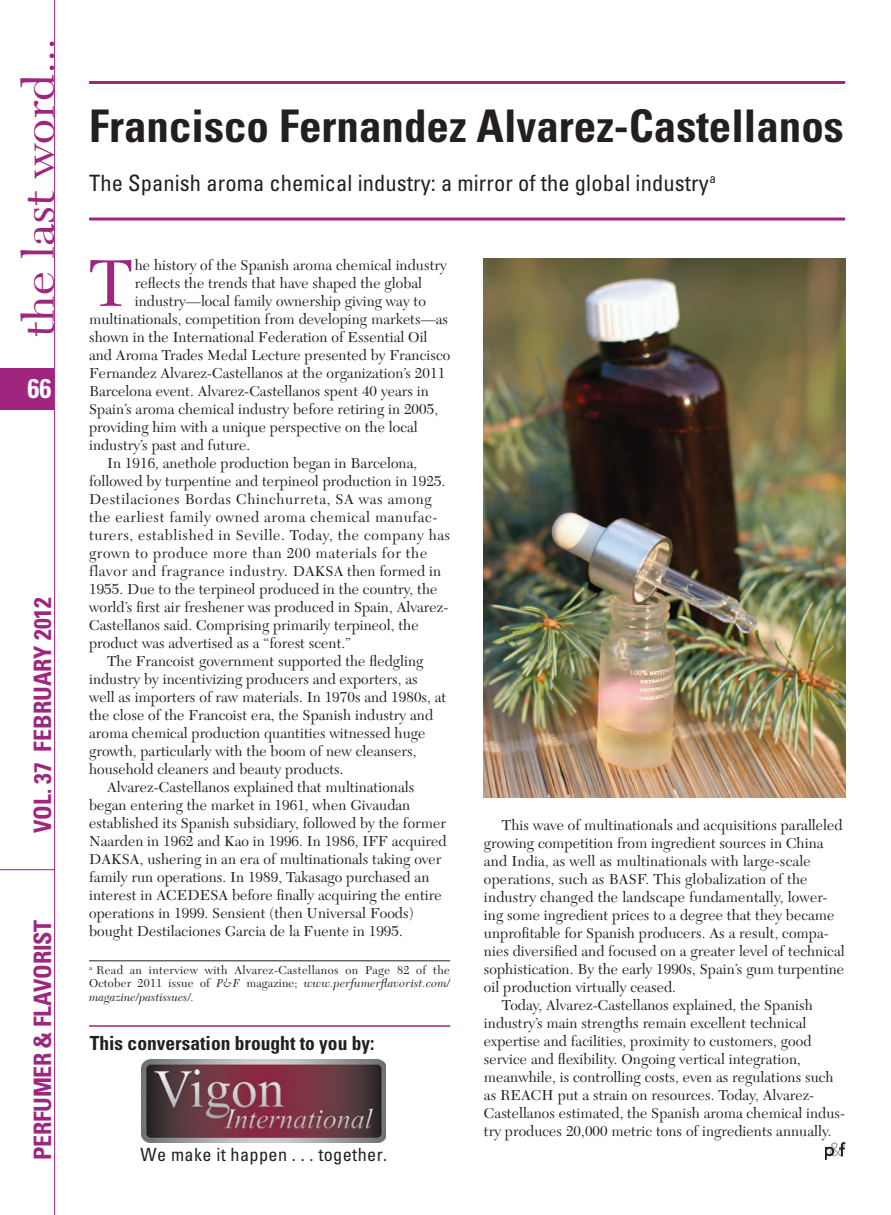
<style>
.page{position:relative;width:891px;height:1215px;background:#fff}
.page>*{position:absolute;margin:0;border:0;box-sizing:border-box;transform-origin:0 0}
.t1{font:68.7px "New Caledonia";color:#9f257e}
.t2{font:700 condensed 45px "Univers LT Std";color:#231f20}
.t3{font:45px "New Caledonia";color:#9f257e;scale:1.1 1}
.t4{font:700 condensed 27px "Univers LT Std";color:#fff}
.t5{font:700 condensed 24px "Univers LT Std";letter-spacing:-.01em;color:#9f257e}
.t6{font:condensed 22.5px "Univers LT Std";letter-spacing:.005em;color:#231f20}
.t7{font:700 condensed 19.5px "Univers LT Std";color:#231f20}
.t8{font:condensed 18.3px "Univers LT Std";letter-spacing:.02em;color:#231f20}
.t9{font:15px "New Caledonia";letter-spacing:.005em;color:#231f20}
.t10{font:15px "New Caledonia";letter-spacing:.04em;color:#231f20}
.t11{font:12px/13.5px "New Caledonia";letter-spacing:.035em;color:#231f20;text-align:justify}
.s1{font-style:italic}
</style>
<div class="page">
<hr style="left:0;top:869px;width:55px;height:1px;background:#9f257e">
<div style="left:0;top:368px;width:54px;height:41px;background:#9f257e"></div>
<hr style="left:54px;top:0;width:1px;height:1215px;background:#9f257e">
<img style="left:141px;top:1060px;width:245px;height:83px">
<hr style="left:89px;top:1025px;width:361px;height:2px;background:#9f257e">
<hr style="left:89px;top:81px;width:756px;height:3px;background:#9f257e">
<hr style="left:89px;top:218px;width:756px;height:3px;background:#9f257e">
<svg style="left:825px;top:1142px;width:20px;height:18px"></svg>
<hr style="left:89px;top:960px;width:361px;height:1px;background:#231f20">
<img style="left:484px;top:259px;width:361px;height:538px">
<h2 class="t3" style="left:13px;top:337px;width:274px;rotate:-90deg">the last word...</h2>
<h3 class="t4" style="left:27px;top:371px;width:25px">66</h3>
<h3 class="t5" style="left:28px;top:833px;width:237px;rotate:-90deg">VOL. 37 February 2012</h3>
<h3 class="t5" style="left:28px;top:1160px;width:242px;rotate:-90deg">PERFUMER &amp; FLAVORIST</h3>
<h2 class="t2" style="left:89px;top:98px;width:756px">Francisco Fernandez Alvarez-Castellanos</h2>
<h3 class="t6" style="left:89px;top:168px;width:628px">The Spanish aroma chemical industry: a mirror of the global industry<sup>a</sup></h3>
<h1 class="t1" style="left:89px;top:243px;width:45px">T</h1>
<p class="t9" style="left:135px;top:256px;width:313px">he history of the Spanish aroma chemical industry</p>
<p class="t9" style="left:135px;top:274px;width:289px">reflects the trends that have shaped the global</p>
<p class="t9" style="left:135px;top:292px;width:293px">industry—local family ownership giving way to</p>
<p class="t9" style="left:89px;top:310px;width:360px">multinationals, competition from developing markets—as</p>
<p class="t9" style="left:89px;top:328px;width:340px">shown in the International Federation of Essential Oil</p>
<p class="t9" style="left:89px;top:346px;width:363px">and Aroma Trades Medal Lecture presented by Francisco</p>
<p class="t9" style="left:89px;top:364px;width:358px">Fernandez Alvarez-Castellanos at the organization’s 2011</p>
<p class="t9" style="left:89px;top:382px;width:341px">Barcelona event. Alvarez-Castellanos spent 40 years in</p>
<p class="t9" style="left:89px;top:400px;width:350px">Spain’s aroma chemical industry before retiring in 2005,</p>
<p class="t9" style="left:89px;top:418px;width:330px">providing him with a unique perspective on the local</p>
<p class="t9" style="left:89px;top:436px;width:163px">industry’s past and future.</p>
<p class="t9" style="left:107px;top:454px;width:312px">In 1916, anethole production began in Barcelona,</p>
<p class="t9" style="left:89px;top:472px;width:358px">followed by turpentine and terpineol production in 1925.</p>
<p class="t10" style="left:89px;top:490px;width:344px">Destilaciones Bordas Chinchurreta, SA was among</p>
<p class="t10" style="left:89px;top:508px;width:350px">the earliest family owned aroma chemical manufac-</p>
<p class="t10" style="left:89px;top:526px;width:363px">turers, established in Seville. Today, the company has</p>
<p class="t10" style="left:89px;top:544px;width:340px">grown to produce more than 200 materials for the</p>
<p class="t10" style="left:89px;top:562px;width:353px">flavor and fragrance industry. DAKSA then formed in</p>
<p class="t9" style="left:89px;top:580px;width:350px">1955. Due to the terpineol produced in the country, the</p>
<p class="t9" style="left:89px;top:598px;width:361px">world’s first air freshener was produced in Spain, Alvarez-</p>
<p class="t9" style="left:89px;top:616px;width:331px">Castellanos said. Comprising primarily terpineol, the</p>
<p class="t9" style="left:89px;top:634px;width:264px">product was advertised as a “forest scent.”</p>
<p class="t9" style="left:107px;top:652px;width:318px">The Francoist government supported the fledgling</p>
<p class="t9" style="left:89px;top:670px;width:330px">industry by incentivizing producers and exporters, as</p>
<p class="t9" style="left:89px;top:688px;width:359px">well as importers of raw materials. In 1970s and 1980s, at</p>
<p class="t9" style="left:89px;top:706px;width:345px">the close of the Francoist era, the Spanish industry and</p>
<p class="t9" style="left:89px;top:724px;width:338px">aroma chemical production quantities witnessed huge</p>
<p class="t9" style="left:89px;top:742px;width:329px">growth, particularly with the boom of new cleansers,</p>
<p class="t9" style="left:89px;top:760px;width:256px">household cleaners and beauty products.</p>
<p class="t9" style="left:107px;top:778px;width:309px">Alvarez-Castellanos explained that multinationals</p>
<p class="t9" style="left:89px;top:796px;width:323px">began entering the market in 1961, when Givaudan</p>
<p class="t9" style="left:89px;top:814px;width:358px">established its Spanish subsidiary, followed by the former</p>
<p class="t9" style="left:89px;top:832px;width:359px">Naarden in 1962 and Kao in 1996. In 1986, IFF acquired</p>
<p class="t9" style="left:89px;top:850px;width:354px">DAKSA, ushering in an era of multinationals taking over</p>
<p class="t9" style="left:89px;top:868px;width:342px">family run operations. In 1989, Takasago purchased an</p>
<p class="t9" style="left:89px;top:886px;width:354px">interest in ACEDESA before finally acquiring the entire</p>
<p class="t9" style="left:89px;top:904px;width:326px">operations in 1999. Sensient (then Universal Foods)</p>
<p class="t9" style="left:89px;top:922px;width:315px">bought Destilaciones Garcia de la Fuente in 1995.</p>
<p class="t11" style="left:89px;top:964px;width:363px"><sup>a</sup> Read an interview with Alvarez-Castellanos on Page 82 of the October 2011 issue of <span class="s1">P&amp;F</span> magazine; <span class="s1">www.perfumerflavorist.com/ magazine/pastissues/.</span></p>
<h3 class="t7" style="left:90px;top:1031px;width:286px">This conversation brought to you by:</h3>
<p class="t8" style="left:141px;top:1143px;width:248px">We make it happen . . . together.</p>
<p class="t9" style="left:502px;top:816px;width:342px">This wave of multinationals and acquisitions paralleled</p>
<p class="t9" style="left:484px;top:834px;width:341px">growing competition from ingredient sources in China</p>
<p class="t9" style="left:484px;top:852px;width:328px">and India, as well as multinationals with large-scale</p>
<p class="t9" style="left:484px;top:870px;width:325px">operations, such as BASF. This globalization of the</p>
<p class="t9" style="left:484px;top:888px;width:345px">industry changed the landscape fundamentally, lower-</p>
<p class="t9" style="left:484px;top:906px;width:352px">ing some ingredient prices to a degree that they became</p>
<p class="t9" style="left:484px;top:924px;width:346px">unprofitable for Spanish producers. As a result, compa-</p>
<p class="t9" style="left:484px;top:942px;width:362px">nies diversified and focused on a greater level of technical</p>
<p class="t9" style="left:484px;top:960px;width:362px">sophistication. By the early 1990s, Spain’s gum turpentine</p>
<p class="t9" style="left:484px;top:978px;width:193px">oil production virtually ceased.</p>
<p class="t9" style="left:502px;top:996px;width:312px">Today, Alvarez-Castellanos explained, the Spanish</p>
<p class="t9" style="left:484px;top:1014px;width:324px">industry’s main strengths remain excellent technical</p>
<p class="t9" style="left:484px;top:1032px;width:329px">expertise and facilities, proximity to customers, good</p>
<p class="t9" style="left:484px;top:1050px;width:318px">service and flexibility. Ongoing vertical integration,</p>
<p class="t9" style="left:484px;top:1068px;width:351px">meanwhile, is controlling costs, even as regulations such</p>
<p class="t9" style="left:484px;top:1086px;width:332px">as REACH put a strain on resources. Today, Alvarez-</p>
<p class="t9" style="left:484px;top:1104px;width:363px">Castellanos estimated, the Spanish aroma chemical indus-</p>
<p class="t9" style="left:484px;top:1122px;width:349px">try produces 20,000 metric tons of ingredients annually.</p>
</div>
